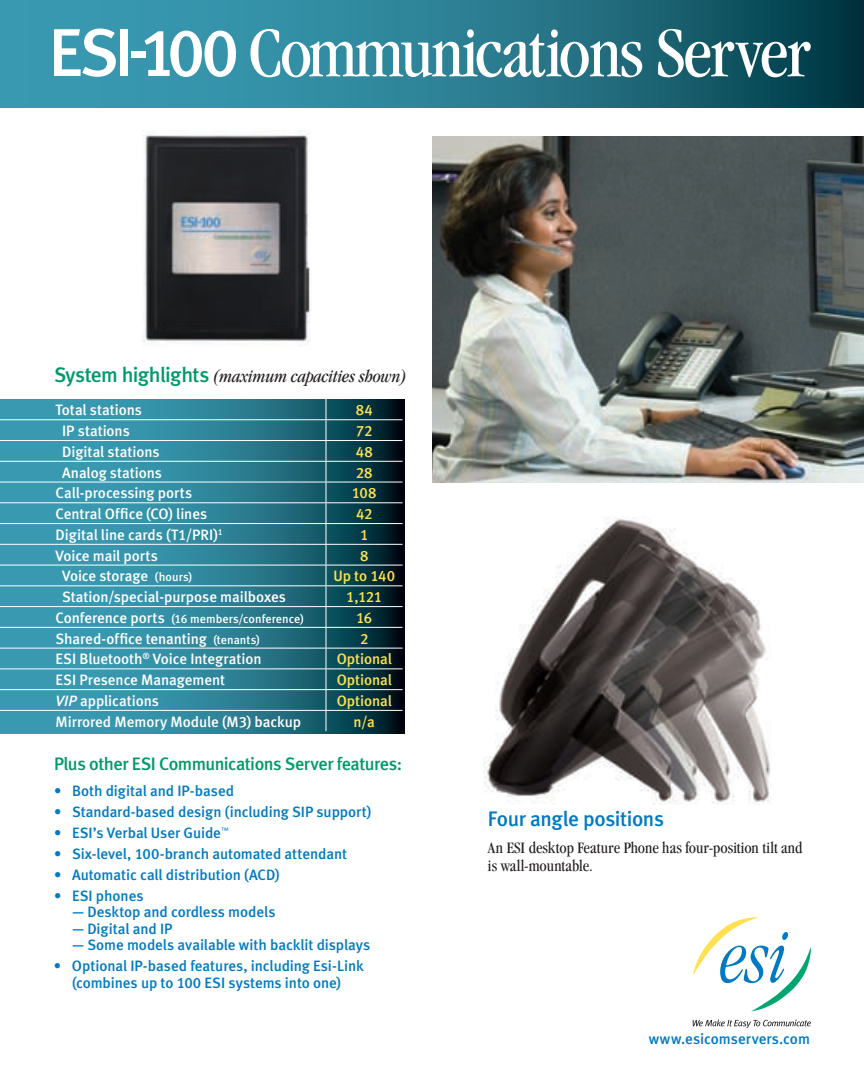
<style>
.page{position:relative;width:864px;height:1080px;background:#fff}
.page>*{position:absolute;margin:0;border:0;box-sizing:border-box;transform-origin:0 0}
.t1{font:21px "Meta Medium LF";letter-spacing:-.02em;color:#007ac2}
.t2{font:18px "Meta Medium LF";letter-spacing:-.025em;color:#009a67}
.t3{font:italic condensed 18px "Garamond";letter-spacing:-.01em;color:#231f20}
.t4{font:condensed 16.5px/18px "Garamond";color:#231f20}
.t5{font:15px/16.5px "Meta Medium LF";letter-spacing:-.005em;color:#007ac2;text-align:center}
.t6{font:15px "Meta Medium LF";letter-spacing:-.005em;color:#fff}
.t7{font:15px "Meta Medium LF";letter-spacing:-.005em;color:#ffe152}
.t8{font:12px "Meta Medium LF";letter-spacing:.005em;color:#fff}
.s1{font-family:"Meta Medium LF";font-style:normal;font-stretch:normal;font-size:21px;color:#009a67}
.s2{font-size:12px}
.s3{font-size:15px}
.s4{font-style:italic}
</style>
<div class="page">
<img style="left:483px;top:516px;width:288px;height:289px">
<img style="left:432px;top:136px;width:432px;height:347px">
<svg style="left:0;top:0;width:864px;height:108px;background:#26788b"></svg>
<svg style="left:250px;top:29px;width:392px;height:48px"></svg>
<svg style="left:658px;top:29px;width:153px;height:48px"></svg>
<svg style="left:54px;top:28px;width:62px;height:49px"></svg>
<div style="left:120px;top:29px;width:8px;height:47px;background:#fff"></div>
<div style="left:131px;top:51px;width:15px;height:7px;background:#fff"></div>
<svg style="left:145px;top:31px;width:91px;height:46px"></svg>
<img style="left:142px;top:130px;width:169px;height:216px">
<svg style="left:693px;top:917px;width:118px;height:95px"></svg>
<svg style="left:693px;top:1019px;width:118px;height:9px"></svg>
<svg style="left:0;top:399px;width:405px;height:335px;background:#29788c"></svg>
<hr style="left:0;top:419px;width:326px;height:1px;background:#fff">
<hr style="left:326px;top:419px;width:77px;height:1px;background:#fff">
<hr style="left:0;top:440px;width:326px;height:1px;background:#fff">
<hr style="left:326px;top:440px;width:77px;height:1px;background:#fff">
<hr style="left:0;top:461px;width:326px;height:1px;background:#fff">
<hr style="left:326px;top:461px;width:77px;height:1px;background:#fff">
<hr style="left:0;top:482px;width:326px;height:1px;background:#fff">
<hr style="left:326px;top:482px;width:77px;height:1px;background:#fff">
<hr style="left:0;top:502px;width:326px;height:1px;background:#fff">
<hr style="left:326px;top:502px;width:77px;height:1px;background:#fff">
<hr style="left:0;top:523px;width:326px;height:1px;background:#fff">
<hr style="left:326px;top:523px;width:77px;height:1px;background:#fff">
<hr style="left:0;top:544px;width:326px;height:1px;background:#fff">
<hr style="left:326px;top:544px;width:77px;height:1px;background:#fff">
<hr style="left:0;top:565px;width:326px;height:1px;background:#fff">
<hr style="left:326px;top:565px;width:77px;height:1px;background:#fff">
<hr style="left:0;top:585px;width:326px;height:1px;background:#fff">
<hr style="left:326px;top:585px;width:77px;height:1px;background:#fff">
<hr style="left:0;top:606px;width:326px;height:1px;background:#fff">
<hr style="left:326px;top:606px;width:77px;height:1px;background:#fff">
<hr style="left:0;top:627px;width:326px;height:1px;background:#fff">
<hr style="left:326px;top:627px;width:77px;height:1px;background:#fff">
<hr style="left:0;top:648px;width:326px;height:1px;background:#fff">
<hr style="left:326px;top:648px;width:77px;height:1px;background:#fff">
<hr style="left:0;top:669px;width:326px;height:1px;background:#fff">
<hr style="left:326px;top:669px;width:77px;height:1px;background:#fff">
<hr style="left:0;top:689px;width:326px;height:1px;background:#fff">
<hr style="left:326px;top:689px;width:77px;height:1px;background:#fff">
<hr style="left:0;top:710px;width:326px;height:1px;background:#fff">
<hr style="left:326px;top:710px;width:77px;height:1px;background:#fff">
<svg style="left:326px;top:399px;width:1px;height:332px"></svg>
<p class="t3" style="left:54px;top:367px;width:355px"><span class="s1">System highlights</span> (maximum capacities shown)</p>
<p class="t6" style="left:56px;top:401px;width:88px">Total stations</p>
<p class="t7" style="left:356px;top:401px;width:19px">84</p>
<p class="t6" style="left:62px;top:422px;width:69px">IP stations</p>
<p class="t7" style="left:356px;top:422px;width:18px">72</p>
<p class="t6" style="left:62px;top:443px;width:99px">Digital stations</p>
<p class="t7" style="left:356px;top:443px;width:18px">48</p>
<p class="t6" style="left:62px;top:464px;width:101px">Analog stations</p>
<p class="t7" style="left:356px;top:464px;width:18px">28</p>
<p class="t6" style="left:56px;top:484px;width:138px">Call-processing ports</p>
<p class="t7" style="left:352px;top:484px;width:26px">108</p>
<p class="t6" style="left:56px;top:505px;width:153px">Central Office (CO) lines</p>
<p class="t7" style="left:356px;top:505px;width:18px">42</p>
<p class="t6" style="left:56px;top:526px;width:169px">Digital line cards (T1/PRI)<sup>1</sup></p>
<p class="t7" style="left:360px;top:526px;width:10px">1</p>
<p class="t6" style="left:55px;top:547px;width:104px">Voice mail ports</p>
<p class="t7" style="left:360px;top:547px;width:10px">8</p>
<p class="t6" style="left:62px;top:567px;width:132px">Voice storage <span class="s2">(hours)</span></p>
<p class="t7" style="left:333px;top:567px;width:63px">Up to 140</p>
<p class="t6" style="left:62px;top:588px;width:225px">Station/special-purpose mailboxes</p>
<p class="t7" style="left:346px;top:588px;width:38px">1,121</p>
<p class="t8" style="left:55px;top:612px;width:250px"><span class="s3">Conference ports</span> (16 members/conference)</p>
<p class="t7" style="left:356px;top:609px;width:18px">16</p>
<p class="t6" style="left:56px;top:630px;width:206px">Shared-office tenanting <span class="s2">(tenants)</span></p>
<p class="t7" style="left:360px;top:630px;width:10px">2</p>
<p class="t6" style="left:55px;top:650px;width:208px">ESI Bluetooth<sup>®</sup> Voice Integration</p>
<p class="t7" style="left:337px;top:650px;width:57px">Optional</p>
<p class="t6" style="left:56px;top:671px;width:171px">ESI Presence Management</p>
<p class="t7" style="left:337px;top:671px;width:57px">Optional</p>
<p class="t6" style="left:56px;top:692px;width:105px"><span class="s4">VIP</span> applications</p>
<p class="t7" style="left:337px;top:692px;width:57px">Optional</p>
<p class="t6" style="left:56px;top:713px;width:247px">Mirrored Memory Module (M3) backup</p>
<p class="t7" style="left:354px;top:713px;width:23px">n/a</p>
<p class="t2" style="left:54px;top:753px;width:349px">Plus other ESI Communications Server features:</p>
<p class="t5" style="left:54px;top:782px;width:182px">• Both digital and IP-based</p>
<p class="t5" style="left:54px;top:803px;width:319px">• Standard-based design (including SIP support)</p>
<p class="t5" style="left:54px;top:824px;width:176px">• ESI’s Verbal User Guide<sup>™</sup></p>
<p class="t5" style="left:54px;top:845px;width:295px">• Six-level, 100-branch automated attendant</p>
<p class="t5" style="left:54px;top:866px;width:227px">• Automatic call distribution (ACD)</p>
<p class="t5" style="left:54px;top:887px;width:91px">• ESI phones</p>
<p class="t5" style="left:72px;top:904px;width:205px">— Desktop and cordless models</p>
<p class="t5" style="left:72px;top:920px;width:102px">— Digital and IP</p>
<p class="t5" style="left:72px;top:937px;width:300px">— Some models available with backlit displays</p>
<p class="t5" style="left:54px;top:958px;width:311px">• Optional IP-based features, including Esi-Link (combines up to 100 ESI systems into one)</p>
<h1 class="t1" style="left:488px;top:807px;width:177px">Four angle positions</h1>
<p class="t4" style="left:488px;top:839px;width:316px">An ESI desktop Feature Phone has four-position tilt and is wall-mountable.</p>
<p class="t5" style="left:649px;top:1030px;width:163px">www.esicomservers.com</p>
</div>
